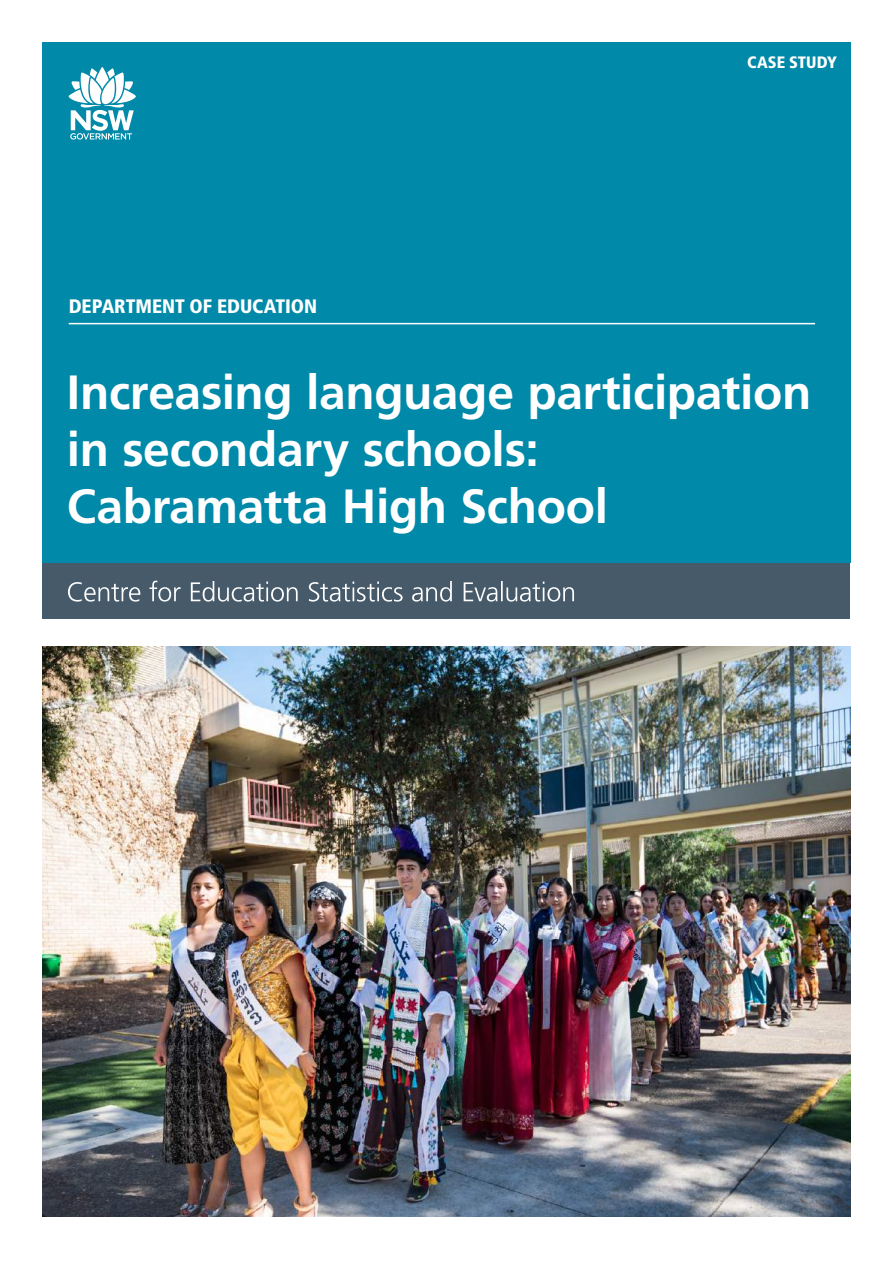
<style>
.page{position:relative;width:893px;height:1263px;background:#fff}
.page>*{position:absolute;margin:0;border:0;box-sizing:border-box;transform-origin:0 0}
.t1{font:700 48px/57px "Frutiger LT Pro";letter-spacing:-.01em;color:#fff}
.t2{font:900 condensed 19.5px "Frutiger LT Pro";letter-spacing:-.005em;color:#fff}
.t3{font:900 condensed 16.5px "Frutiger LT Pro";color:#fff}
</style>
<div class="page">
<div style="left:42px;top:43px;width:808px;height:520px;background:#0089a8"></div>
<svg style="left:69px;top:67px;width:67px;height:73px"></svg>
<div style="left:42px;top:563px;width:808px;height:56px;background:#465a6a"></div>
<svg style="left:68px;top:581px;width:506px;height:21px"></svg>
<hr style="left:69px;top:323px;width:746px;height:1px;background:#fff">
<img style="left:43px;top:646px;width:807px;height:570px">
<p class="t2" style="left:69px;top:294px;width:250px">DEPARTMENT OF EDUCATION</p>
<p class="t3" style="left:747px;top:52px;width:91px">CASE STUDY</p>
<p class="t1" style="left:67px;top:364px;width:746px">Increasing language participation in secondary schools:<br>Cabramatta High School</p>
</div>
